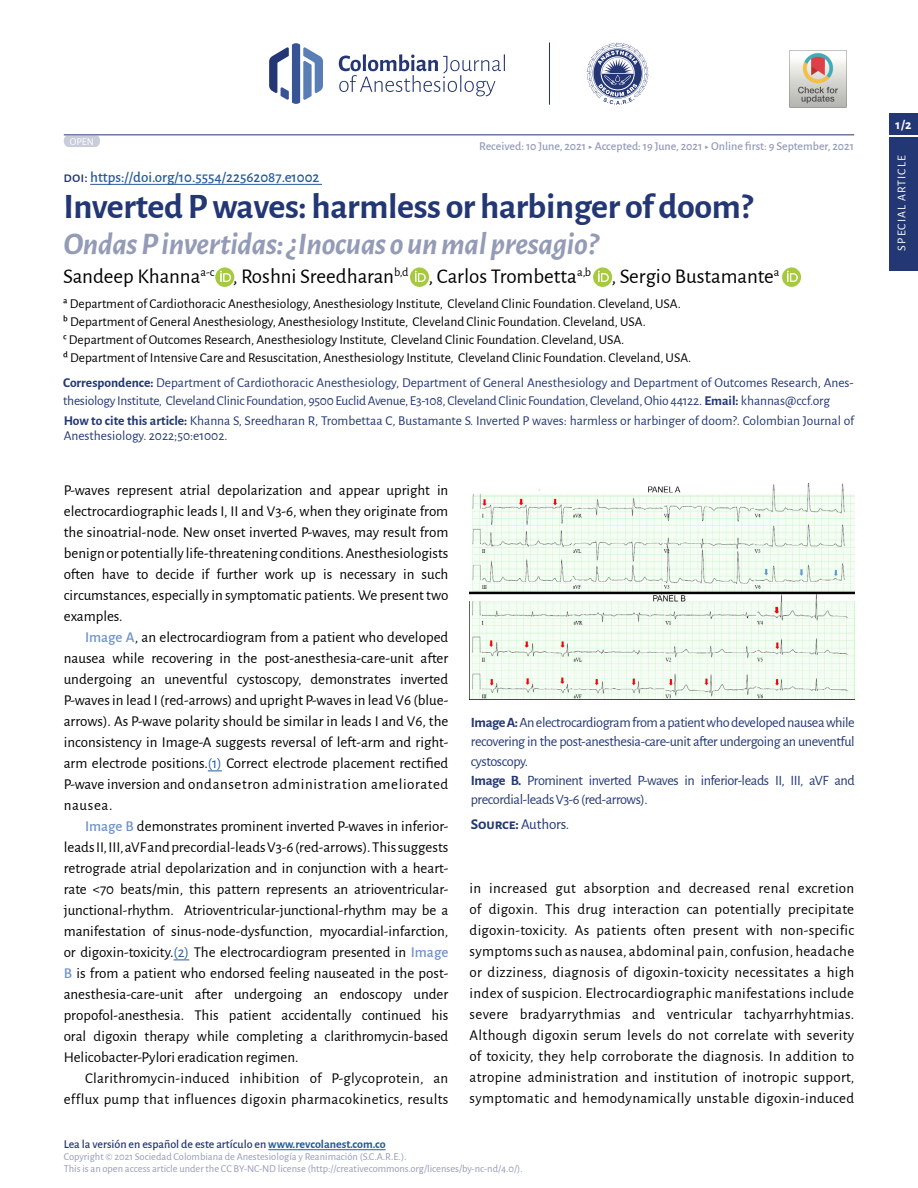
<style>
.page{position:relative;width:918px;height:1188px;background:#fff}
.page>*{position:absolute;margin:0;border:0;box-sizing:border-box;transform-origin:0 0}
.t1{font:700 36px "Alegreya Sans";letter-spacing:-.01em;color:#233774}
.t2{font:italic 700 31.5px "Alegreya Sans";letter-spacing:-.01em;color:#949bb7}
.t3{font:21px "Alegreya Sans";color:#000}
.t4{font:15px/21px "Alegreya Sans";letter-spacing:.02em;color:#000;text-align:justify}
.t5{font:500 15px "Alegreya Sans";color:#275b9b}
.t6{font:15px "Alegreya Sans";letter-spacing:-.01em;color:#233774}
.t7{font:14.25px/19.5px "Alegreya Sans";letter-spacing:-.03em;color:#233774}
.t8{font:13.5px/18px "Alegreya Sans";color:#233774}
.t9{font:13.5px/18px "Alegreya Sans";color:#000}
.t10{font:700 13.5px "Alegreya Sans";color:#fff}
.t11{font:500 12px "Alegreya Sans";color:#949bb7}
.t12{font:500 12px "Alegreya Sans";color:#233774}
.t13{font:12px "Alegreya Sans";letter-spacing:.09em;color:#fff}
.t14{font:10.5px/12px "Alegreya Sans";color:#949bb7}
.t15{font:10.5px "Alegreya Sans";color:#fff}
.s1{color:#233774}
.s2{font-weight:700}
.s3{font-weight:500;color:#6d91ca}
.s4{color:#275b9b}
.s5{font-weight:700;color:#275b9b}
</style>
<div class="page">
<hr style="left:64px;top:135px;width:790px;height:1px;background:#233774">
<div style="left:889px;top:114px;width:29px;height:21px;background:#233774"></div>
<div style="left:889px;top:137px;width:29px;height:134px;background:#233774"></div>
<svg style="left:586px;top:43px;width:63px;height:62px"></svg>
<hr style="left:549px;top:43px;width:1px;height:62px;background:#243673">
<svg style="left:339px;top:54px;width:166px;height:42px"></svg>
<svg style="left:269px;top:43px;width:54px;height:61px"></svg>
<svg style="left:64px;top:135px;width:36px;height:12px"></svg>
<svg style="left:208px;top:771px;width:14px;height:1px"></svg>
<svg style="left:174px;top:960px;width:15px;height:1px"></svg>
<hr style="left:90px;top:184px;width:232px;height:1px;background:#275b9b">
<img style="left:470px;top:483px;width:384px;height:217px">
<hr style="left:268px;top:1149px;width:118px;height:1px;background:#275b9b">
<svg style="left:215px;top:267px;width:19px;height:20px"></svg>
<svg style="left:410px;top:267px;width:19px;height:20px"></svg>
<svg style="left:593px;top:267px;width:19px;height:20px"></svg>
<svg style="left:782px;top:267px;width:19px;height:20px"></svg>
<img style="left:789px;top:50px;width:58px;height:58px">
<p class="t15" style="left:70px;top:134px;width:26px">OPEN</p>
<p class="t5" style="left:64px;top:166px;width:258px"><span class="s1">doi:</span> https://doi.org/10.5554/22562087.e1002</p>
<p class="t11" style="left:479px;top:138px;width:376px">Received: 10 June, 2021 ▶ Accepted: 19 June, 2021 ▶ Online first: 9 September, 2021</p>
<h1 class="t1" style="left:64px;top:180px;width:691px">Inverted P waves: harmless or harbinger of doom?</h1>
<h2 class="t2" style="left:64px;top:220px;width:536px">Ondas P invertidas: ¿Inocuas o un mal presagio?</h2>
<h3 class="t3" style="left:63px;top:262px;width:718px">Sandeep Khanna<sup>a-c</sup> , Roshni Sreedharan<sup>b,d</sup> , Carlos Trombetta<sup>a,b</sup> , Sergio Bustamante<sup>a</sup></h3>
<p class="t9" style="left:63px;top:294px;width:630px">a Department of Cardiothoracic Anesthesiology, Anesthesiology Institute, Cleveland Clinic Foundation. Cleveland, USA.<br>b Department of General Anesthesiology, Anesthesiology Institute, Cleveland Clinic Foundation. Cleveland, USA.<br>c Department of Outcomes Research, Anesthesiology Institute, Cleveland Clinic Foundation. Cleveland, USA.<br>d Department of Intensive Care and Resuscitation, Anesthesiology Institute, Cleveland Clinic Foundation. Cleveland, USA.</p>
<p class="t8" style="left:63px;top:373px;width:792px"><span class="s2">Correspondence:</span> Department of Cardiothoracic Anesthesiology, Department of General Anesthesiology and Department of Outcomes Research, Anes&shy;thesiology Institute, Cleveland Clinic Foundation, 9500 Euclid Avenue, E3-108, Cleveland Clinic Foundation, Cleveland, Ohio 44122. <span class="s2">Email:</span> khannas@ccf.org</p>
<p class="t8" style="left:64px;top:413px;width:792px;line-height:15px"><span class="s2">How to cite this article:</span> Khanna S, Sreedharan R, Trombettaa C, Bustamante S. Inverted P waves: harmless or harbinger of doom?. Colombian Journal of<br>Anesthesiology. 2022;50:e1002.</p>
<p class="t4" style="left:64px;top:479px;width:386px">P-waves represent atrial depolarization and appear upright in electrocardiographic leads I, II and V3-6, when they originate from the sinoatrial-node. New onset inverted P-waves, may result from benign or potentially life-threatening conditions. Anesthesiologists often have to decide if further work up is necessary in such circumstances, especially in symptomatic patients. We present two examples.</p>
<p class="t4" style="left:64px;top:626px;width:386px;text-indent:21px"><span class="s3">Image A</span>, an electrocardiogram from a patient who developed nausea while recovering in the post-anesthesia-care-unit after undergoing an uneventful cystoscopy, demonstrates inverted P-waves in lead I (red-arrows) and upright P-waves in lead V6 (blue&shy;arrows). As P-wave polarity should be similar in leads I and V6, the inconsistency in Image-A suggests reversal of left-arm and right&shy;arm electrode positions.<span class="s4">(1)</span> Correct electrode placement rectified P-wave inversion and ondansetron administration ameliorated nausea.</p>
<p class="t4" style="left:64px;top:815px;width:386px;text-indent:21px"><span class="s3">Image B</span> demonstrates prominent inverted P-waves in inferior&shy;leads II, III, aVF and precordial-leads V3-6 (red-arrows). This suggests retrograde atrial depolarization and in conjunction with a heart&shy;rate &lt;70 beats/min, this pattern represents an atrioventricular&shy;junctional-rhythm. Atrioventricular-junctional-rhythm may be a manifestation of sinus-node-dysfunction, myocardial-infarction, or digoxin-toxicity.<span class="s4">(2)</span> The electrocardiogram presented in <span class="s3">Image B</span> is from a patient who endorsed feeling nauseated in the post&shy;anesthesia-care-unit after undergoing an endoscopy under propofol-anesthesia. This patient accidentally continued his oral digoxin therapy while completing a clarithromycin-based Helicobacter-Pylori eradication regimen.</p>
<p class="t4" style="left:64px;top:1067px;width:386px;text-align:right">Clarithromycin-induced inhibition of P-glycoprotein, an efflux pump that influences digoxin pharmacokinetics, results</p>
<p class="t7" style="left:471px;top:711px;width:385px"><span class="s2">Image A:</span> An electrocardiogram from a patient who developed nausea while recovering in the post-anesthesia-care-unit after undergoing an uneventful cystoscopy.<br><span class="s2">Image B.</span> Prominent inverted P-waves in inferior-leads II, III, aVF and precordial-leads V3-6 (red-arrows).</p>
<p class="t6" style="left:471px;top:814px;width:100px"><span class="s2">Source:</span> Authors.</p>
<p class="t4" style="left:470px;top:877px;width:386px">in increased gut absorption and decreased renal excretion of digoxin. This drug interaction can potentially precipitate digoxin-toxicity. As patients often present with non-specific symptoms such as nausea, abdominal pain, confusion, headache or dizziness, diagnosis of digoxin-toxicity necessitates a high index of suspicion. Electrocardiographic manifestations include severe bradyarrythmias and ventricular tachyarrhyhtmias.<br>Although digoxin serum levels do not correlate with severity of toxicity, they help corroborate the diagnosis. In addition to atropine administration and institution of inotropic support, symptomatic and hemodynamically unstable digoxin-induced</p>
<p class="t12" style="left:64px;top:1135px;width:323px">Lea la versión en español de este artículo en <span class="s5">www.revcolanest.com.co</span></p>
<p class="t14" style="left:64px;top:1150px;width:461px">Copyright © 2021 Sociedad Colombiana de Anestesiología y Reanimación (S.C.A.R.E.).<br>This is an open access article under the CC BY-NC-ND license (http://creativecommons.org/licenses/by-nc-nd/4.0/).</p>
<p class="t10" style="left:895px;top:114px;width:18px">1/2</p>
<p class="t13" style="left:893px;top:251px;width:97px;rotate:-90deg">SPECIAL ARTICLE</p>
</div>
